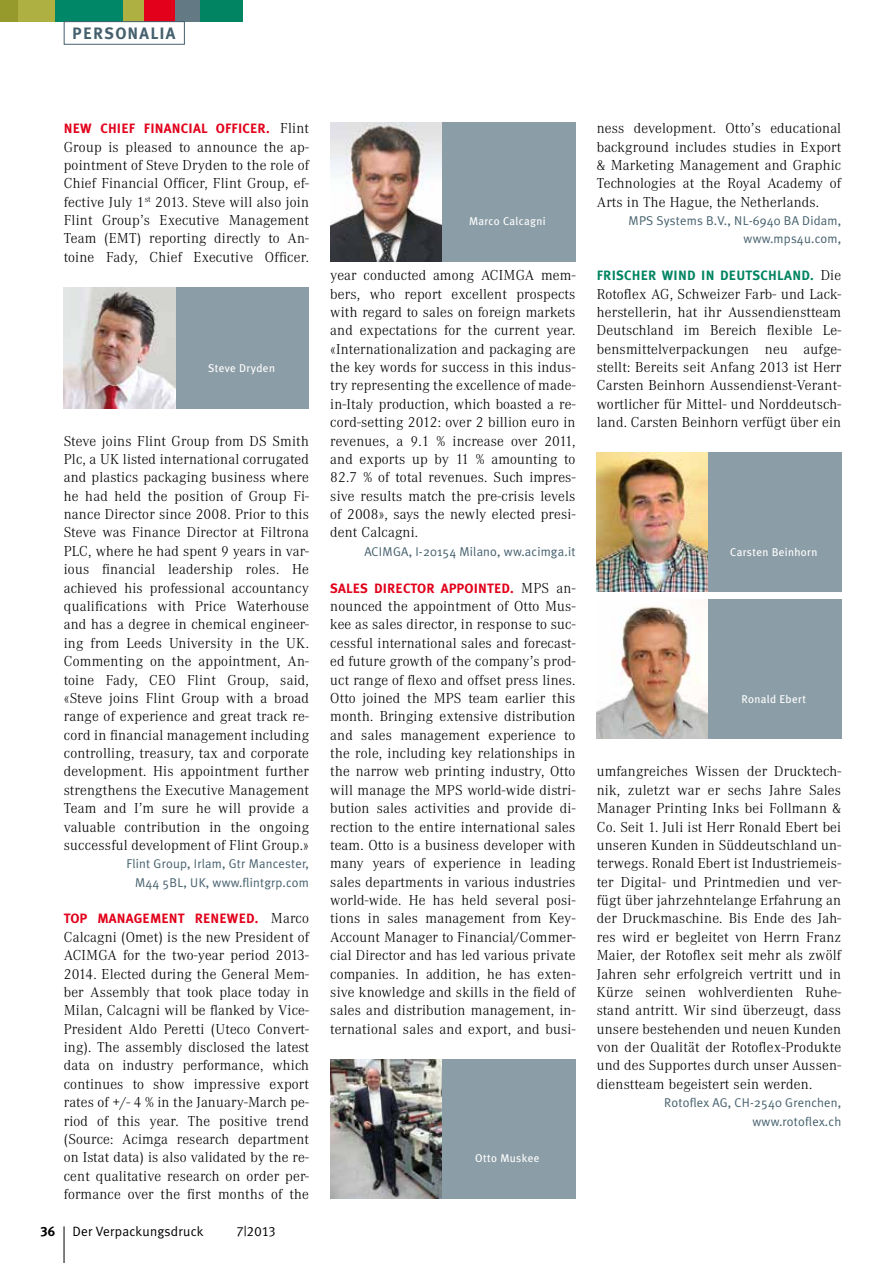
<style>
.page{position:relative;width:893px;height:1263px;background:#fff}
.page>*{position:absolute;margin:0;border:0;box-sizing:border-box;transform-origin:0 0}
.t1{font:700 16.5px "Meta Plus";letter-spacing:.075em;color:#45606d}
.t2{font:300 15px/18.3px "Corporate A";letter-spacing:.01em;color:#000;text-align:justify}
.t3{font:700 13.5px "Meta Plus";letter-spacing:.01em;color:#e2001a}
.t4{font:700 13.5px "Meta Plus";letter-spacing:.015em;color:#008461}
.t5{font:13.5px "Meta Plus Normal";letter-spacing:.015em;color:#000}
.t6{font:13.5px "Meta Plus Normal Caps";color:#000}
.t7{font:13.5px "Meta Plus Bold Caps";color:#000}
.t8{font:12.75px/18.3px "Meta Plus Normal";letter-spacing:.015em;color:#45606d;text-align:right}
.t9{font:11.25px "Meta Plus";letter-spacing:.03em;color:#fff}
.s1{font-family:"Corporate A";font-weight:300;font-size:15px;color:#000}
</style>
<div class="page">
<hr style="left:64px;top:1226px;width:1px;height:37px;background:#000">
<div style="left:4px;top:0;width:51px;height:21px;background:#aeb042"></div>
<div style="left:55px;top:0;width:68px;height:21px;background:#008767"></div>
<div style="left:123px;top:0;width:22px;height:21px;background:#aeb042"></div>
<div style="left:145px;top:0;width:31px;height:21px;background:#e2001a"></div>
<div style="left:176px;top:0;width:24px;height:21px;background:#637a85"></div>
<div style="left:200px;top:0;width:42px;height:21px;background:#008461"></div>
<div style="left:0;top:0;width:17px;height:21px;background:#969a2c"></div>
<div style="left:64px;top:21px;width:121px;height:24px;border:1px solid #45606d"></div>
<div style="left:64px;top:287px;width:245px;height:122px;background:#8b9da6"></div>
<img style="left:64px;top:287px;width:112px;height:122px">
<div style="left:330px;top:123px;width:245px;height:139px;background:#8b9da6"></div>
<img style="left:330px;top:123px;width:111px;height:139px">
<div style="left:330px;top:1059px;width:245px;height:139px;background:#8b9da6"></div>
<img style="left:330px;top:1059px;width:111px;height:139px">
<div style="left:597px;top:453px;width:245px;height:139px;background:#8b9da6"></div>
<img style="left:597px;top:453px;width:111px;height:139px">
<div style="left:597px;top:600px;width:245px;height:139px;background:#8b9da6"></div>
<img style="left:597px;top:600px;width:111px;height:139px">
<p class="t1" style="left:72px;top:24px;width:105px">PERSONALIA</p>
<p class="t3" style="left:64px;top:121px;width:247px">N EW CHIEF FINANCIAL OFFICER. <span class="s1">Flint</span></p>
<p class="t2" style="left:64px;top:138px;width:247px">Group is pleased to announce the ap&shy;pointment of Steve Dryden to the role of Chief Financial Officer, Flint Group, ef&shy;fective July 1<sup>st</sup> 2013. Steve will also join Flint Group’s Executive Management Team (EMT) reporting directly to An&shy;toine Fady, Chief Executive Officer.</p>
<p class="t9" style="left:208px;top:362px;width:68px">Steve Dryden</p>
<p class="t2" style="left:64px;top:432px;width:247px">Steve joins Flint Group from DS Smith Plc, a UK listed international corrugated and plastics packaging business where he had held the position of Group Fi&shy;nance Director since 2008. Prior to this Steve was Finance Director at Filtrona PLC, where he had spent 9 years in var&shy;ious financial leadership roles. He achieved his professional accountancy qualifications with Price Waterhouse and has a degree in chemical engineer&shy;ing from Leeds University in the UK.<br>Commenting on the appointment, An&shy;toine Fady, CEO Flint Group, said, «Steve joins Flint Group with a broad range of experience and great track re&shy;cord in financial management including controlling, treasury, tax and corporate development. His appointment further strengthens the Executive Management Team and I’m sure he will provide a valuable contribution in the ongoing successful development of Flint Group.»</p>
<p class="t8" style="left:127px;top:854px;width:184px">Flint Group, Irlam, Gtr Mancester,<br>M44 5BL, UK, www.flintgrp.com</p>
<p class="t3" style="left:64px;top:911px;width:247px">TOP MANAGEMENT RENEWED. <span class="s1">Marco</span></p>
<p class="t2" style="left:64px;top:928px;width:247px">Calcagni (Omet) is the new President of ACIMGA for the two-year period 2013- 2014. Elected during the General Mem&shy;ber Assembly that took place today in Milan, Calcagni will be flanked by Vice-President Aldo Peretti (Uteco Convert&shy;ing). The assembly disclosed the latest data on industry performance, which continues to show impressive export rates of +/- 4 % in the January-March pe&shy;riod of this year. The positive trend (Source: Acimga research department on Istat data) is also validated by the re&shy;cent qualitative research on order per&shy;formance over the first months of the</p>
<p class="t7" style="left:41px;top:1223px;width:16px">36</p>
<p class="t5" style="left:72px;top:1223px;width:133px">Der Verpackungsdruck</p>
<p class="t6" style="left:236px;top:1223px;width:41px">7|2013</p>
<p class="t9" style="left:469px;top:215px;width:78px">Marco Calcagni</p>
<p class="t2" style="left:330px;top:266px;width:247px">year conducted among ACIMGA mem&shy;bers, who report excellent prospects with regard to sales on foreign markets and expectations for the current year. «Internationalization and packaging are the key words for success in this indus&shy;try representing the excellence of made&shy;in-Italy production, which boasted a re&shy;cord-setting 2012: over 2 billion euro in revenues, a 9.1 % increase over 2011, and exports up by 11 % amounting to 82.7 % of total revenues. Such impres&shy;sive results match the pre-crisis levels of 2008», says the newly elected presi&shy;dent Calcagni.</p>
<p class="t8" style="left:364px;top:542px;width:213px">ACIMGA, I-20154 Milano, ww.acimga.it</p>
<p class="t3" style="left:330px;top:580px;width:247px">SALES DIRECTOR APPOINTED. <span class="s1">MPS an-</span></p>
<p class="t2" style="left:330px;top:597px;width:247px">nounced the appointment of Otto Mus&shy;kee as sales director, in response to suc&shy;cessful international sales and forecast&shy;ed future growth of the company’s prod&shy;uct range of flexo and offset press lines.<br>Otto joined the MPS team earlier this month. Bringing extensive distribution and sales management experience to the role, including key relationships in the narrow web printing industry, Otto will manage the MPS world-wide distri&shy;bution sales activities and provide di&shy;rection to the entire international sales team. Otto is a business developer with many years of experience in leading sales departments in various industries world-wide. He has held several posi&shy;tions in sales management from Key-Account Manager to Financial/Commer&shy;cial Director and has led various private companies. In addition, he has exten&shy;sive knowledge and skills in the field of sales and distribution management, in&shy;ternational sales and export, and busi-</p>
<p class="t9" style="left:475px;top:1152px;width:66px">Otto Muskee</p>
<p class="t2" style="left:597px;top:119px;width:246px">ness development. Otto’s educational background includes studies in Export &amp; Marketing Management and Graphic Technologies at the Royal Academy of Arts in The Hague, the Netherlands.</p>
<p class="t8" style="left:628px;top:211px;width:214px">MPS Systems B.V., NL-6940 BA Didam, www.mps4u.com,</p>
<p class="t4" style="left:597px;top:268px;width:246px">FRISCHER WIND IN DEUTSCHLAND. <span class="s1">Die</span></p>
<p class="t2" style="left:597px;top:285px;width:246px">Rotoflex AG, Schweizer Farb- und Lack&shy;herstellerin, hat ihr Aussendienstteam Deutschland im Bereich flexible Le&shy;bensmittelverpackungen neu aufge&shy;stellt: Bereits seit Anfang 2013 ist Herr Carsten Beinhorn Aussendienst-Verant&shy;wortlicher für Mittel- und Norddeutsch&shy;land. Carsten Beinhorn verfügt über ein</p>
<p class="t9" style="left:730px;top:545px;width:89px">Carsten Beinhorn</p>
<p class="t9" style="left:741px;top:692px;width:66px">Ronald Ebert</p>
<p class="t2" style="left:597px;top:763px;width:246px">umfangreiches Wissen der Drucktech&shy;nik, zuletzt war er sechs Jahre Sales Manager Printing Inks bei Follmann &amp; Co. Seit 1. Juli ist Herr Ronald Ebert bei unseren Kunden in Süddeutschland un&shy;terwegs. Ronald Ebert ist Industriemeis&shy;ter Digital- und Printmedien und ver&shy;fügt über jahrzehntelange Erfahrung an der Druckmaschine. Bis Ende des Jah&shy;res wird er begleitet von Herrn Franz Maier, der Rotoflex seit mehr als zwölf Jahren sehr erfolgreich vertritt und in Kürze seinen wohlverdienten Ruhe&shy;stand antritt. Wir sind überzeugt, dass unsere bestehenden und neuen Kunden von der Qualität der Rotoflex-Produkte und des Supportes durch unser Aussen&shy;dienstteam begeistert sein werden.</p>
<p class="t8" style="left:664px;top:1093px;width:179px">Rotoflex AG, CH-2540 Grenchen, www.rotoflex.ch</p>
</div>
